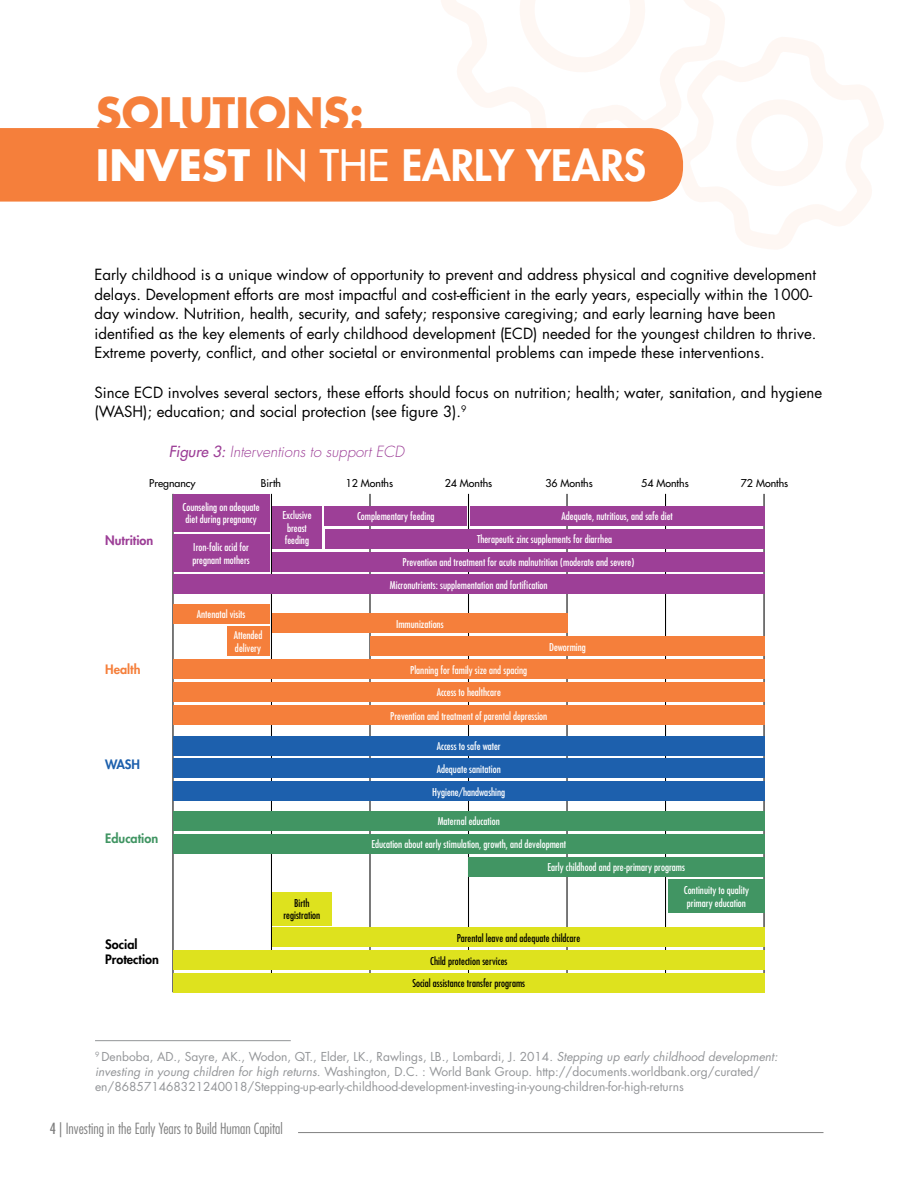
<style>
.page{position:relative;width:918px;height:1188px;background:#fff}
.page>*{position:absolute;margin:0;border:0;box-sizing:border-box;transform-origin:0 0}
.t1{font:800 42.15px "Futura Std";color:#fff}
.t2{font:700 42.15px "Futura Std";color:#f57f3b}
.t3{font:15px/19.5px "Futura Std";color:#000}
.t4{font:300 condensed 15px "Futura Std";color:#808080}
.t5{font:italic 300 15px "Futura Std";color:#9d3f97}
.t6{font:800 12.6px/15.1px "Futura Std";color:#000}
.t7{font:800 12.6px "Futura Std";color:#9d3f97}
.t8{font:800 12.6px "Futura Std";color:#419563}
.t9{font:800 12.6px "Futura Std";color:#f57f3b}
.t10{font:800 12.6px "Futura Std";color:#1d60ad}
.t11{font:12px/15px "Futura Std";color:#939598}
.t12{font:condensed 10.5px/12.6px "Futura Std";color:#fff}
.t13{font:condensed 10.5px/12.6px "Futura Std";color:#000;text-align:center}
.t14{font:500 10.5px "Futura Std";color:#000}
.s1{font-weight:700}
.s2{font-weight:500}
.s3{font-style:italic}
.s4{font-weight:400}
</style>
<div class="page">
<hr style="left:298px;top:1132px;width:526px;height:1px;background:#808080">
<svg style="left:441px;top:0;width:223px;height:128px"></svg>
<svg style="left:664px;top:0;width:219px;height:249px"></svg>
<div style="left:0;top:128px;width:683px;height:74px;background:#f57f3b"></div>
<hr style="left:172px;top:494px;width:2px;height:498px;background:#000">
<hr style="left:764px;top:494px;width:1px;height:498px;background:#000">
<hr style="left:665px;top:494px;width:1px;height:498px;background:#000">
<hr style="left:566px;top:494px;width:2px;height:498px;background:#000">
<hr style="left:468px;top:494px;width:1px;height:498px;background:#000">
<hr style="left:369px;top:494px;width:2px;height:498px;background:#000">
<hr style="left:271px;top:494px;width:1px;height:498px;background:#000">
<div style="left:173px;top:604px;width:96px;height:19px;background:#f57f3b"></div>
<div style="left:227px;top:627px;width:42px;height:29px;background:#f57f3b"></div>
<div style="left:173px;top:534px;width:96px;height:37px;background:#9d3f97"></div>
<div style="left:173px;top:494px;width:96px;height:37px;background:#9d3f97"></div>
<div style="left:272px;top:614px;width:295px;height:19px;background:#f57f3b"></div>
<div style="left:371px;top:636px;width:394px;height:20px;background:#f57f3b"></div>
<div style="left:470px;top:506px;width:295px;height:20px;background:#9d3f97"></div>
<div style="left:173px;top:659px;width:592px;height:20px;background:#f57f3b"></div>
<div style="left:325px;top:529px;width:440px;height:20px;background:#9d3f97"></div>
<div style="left:173px;top:736px;width:592px;height:19px;background:#1d60ad"></div>
<div style="left:272px;top:927px;width:493px;height:20px;background:#dee21e"></div>
<div style="left:272px;top:892px;width:59px;height:33px;background:#dee21e"></div>
<div style="left:173px;top:811px;width:592px;height:20px;background:#419563"></div>
<div style="left:173px;top:682px;width:592px;height:20px;background:#f57f3b"></div>
<div style="left:272px;top:552px;width:493px;height:19px;background:#9d3f97"></div>
<div style="left:173px;top:759px;width:592px;height:19px;background:#1d60ad"></div>
<div style="left:173px;top:950px;width:592px;height:20px;background:#dee21e"></div>
<div style="left:173px;top:834px;width:592px;height:20px;background:#419563"></div>
<div style="left:468px;top:857px;width:297px;height:19px;background:#419563"></div>
<div style="left:668px;top:880px;width:97px;height:33px;background:#419563"></div>
<div style="left:173px;top:705px;width:592px;height:20px;background:#f57f3b"></div>
<div style="left:173px;top:575px;width:592px;height:19px;background:#9d3f97"></div>
<div style="left:173px;top:781px;width:592px;height:20px;background:#1d60ad"></div>
<div style="left:173px;top:973px;width:592px;height:20px;background:#dee21e"></div>
<div style="left:325px;top:506px;width:142px;height:20px;background:#9d3f97"></div>
<div style="left:272px;top:506px;width:50px;height:43px;background:#9d3f97"></div>
<hr style="left:95px;top:1040px;width:196px;height:1px;background:#939598">
<h1 class="t2" style="left:96px;top:85px;width:270px">SOLUTIONS:</h1>
<h1 class="t1" style="left:96px;top:139px;width:552px"><span class="s1">INVEST</span> <span class="s2">IN THE</span> EARLY YEARS</h1>
<p class="t3" style="left:94px;top:265px;width:724px">Early childhood is a unique window of opportunity to prevent and address physical and cognitive development delays. Development efforts are most impactful and cost-efficient in the early years, especially within the 1000- day window. Nutrition, health, security, and safety; responsive caregiving; and early learning have been identified as the key elements of early childhood development (ECD) needed for the youngest children to thrive.<br>Extreme poverty, conflict, and other societal or environmental problems can impede these interventions.</p>
<h2 class="t3" style="left:94px;top:383px;width:729px">Since ECD involves several sectors, these efforts should focus on nutrition; health; water, sanitation, and hygiene (WASH); education; and social protection (see figure 3).<sup>9</sup></h2>
<h2 class="t5" style="left:169px;top:443px;width:237px"><span class="s2">Figure 3:</span> Interventions to support ECD</h2>
<p class="t14" style="left:149px;top:477px;width:48px">Pregnancy</p>
<p class="t14" style="left:261px;top:477px;width:22px">Birth</p>
<p class="t14" style="left:346px;top:477px;width:49px">12 Months</p>
<p class="t14" style="left:445px;top:477px;width:49px">24 Months</p>
<p class="t14" style="left:545px;top:477px;width:49px">36 Months</p>
<p class="t14" style="left:641px;top:477px;width:49px">54 Months</p>
<p class="t14" style="left:741px;top:477px;width:49px">72 Months</p>
<p class="t7" style="left:105px;top:532px;width:50px">Nutrition</p>
<p class="t12" style="left:183px;top:500px;width:79px">Counseling on adequate diet during pregnancy</p>
<p class="t12" style="left:192px;top:541px;width:59px">Iron-folic acid for pregnant mothers</p>
<p class="t12" style="left:282px;top:509px;width:31px">Exclusive</p>
<p class="t12" style="left:357px;top:510px;width:79px">Complementary feeding</p>
<p class="t12" style="left:285px;top:521px;width:26px">breast feeding</p>
<p class="t12" style="left:562px;top:510px;width:113px">Adequate, nutritious, and safe diet</p>
<p class="t12" style="left:477px;top:533px;width:137px">Therapeutic zinc supplements for diarrhea</p>
<p class="t12" style="left:403px;top:556px;width:233px">Prevention and treatment for acute malnutrition (moderate and severe)</p>
<p class="t12" style="left:390px;top:579px;width:159px">Micronutrients: supplementation and fortification</p>
<p class="t12" style="left:234px;top:603px;width:30px;line-height:21.5px;text-indent:-37px">Antenatal visits<br>Attended</p>
<p class="t12" style="left:235px;top:642px;width:28px">delivery</p>
<p class="t12" style="left:396px;top:618px;width:49px">Immunizations</p>
<p class="t12" style="left:549px;top:640px;width:38px">Deworming</p>
<p class="t9" style="left:105px;top:662px;width:37px">Health</p>
<p class="t12" style="left:410px;top:663px;width:119px">Planning for family size and spacing</p>
<p class="t12" style="left:437px;top:686px;width:66px">Access to healthcare</p>
<p class="t12" style="left:390px;top:709px;width:158px">Prevention and treatment of parental depression</p>
<p class="t12" style="left:437px;top:740px;width:66px">Access to safe water</p>
<p class="t10" style="left:105px;top:756px;width:36px">WASH</p>
<p class="t12" style="left:437px;top:763px;width:66px">Adequate sanitation</p>
<p class="t12" style="left:432px;top:785px;width:75px">Hygiene/handwashing</p>
<p class="t12" style="left:438px;top:815px;width:64px">Maternal education</p>
<p class="t8" style="left:105px;top:831px;width:54px">Education</p>
<p class="t13" style="left:283px;top:896px;width:38px">Birth registration</p>
<p class="t12" style="left:547px;top:833px;width:139px;line-height:23px;text-indent:-176px">Education about early stimulation, growth, and development<br>Early childhood and pre-primary programs</p>
<p class="t12" style="left:684px;top:884px;width:67px">Continuity to quality primary education</p>
<p class="t6" style="left:105px;top:937px;width:55px">Social<br>Protection</p>
<p class="t13" style="left:457px;top:931px;width:125px">Parental leave and adequate childcare</p>
<p class="t13" style="left:430px;top:954px;width:79px">Child protection services</p>
<p class="t13" style="left:412px;top:977px;width:114px">Social assistance transfer programs</p>
<p class="t11" style="left:95px;top:1050px;width:684px"><sup>9</sup> Denboba, AD., Sayre, AK., Wodon, QT., Elder, LK., Rawlings, LB., Lombardi, J. 2014. <span class="s3">Stepping up early childhood development: investing in young children for high returns.</span> Washington, D.C. : World Bank Group. http://documents.worldbank.org/curated/ en/868571468321240018/Stepping-up-early-childhood-development-investing-in-young-children-for-high-returns</p>
<h2 class="t4" style="left:50px;top:1119px;width:235px"><span class="s4">4 |</span> Investing in the Early Years to Build Human Capital</h2>
</div>
